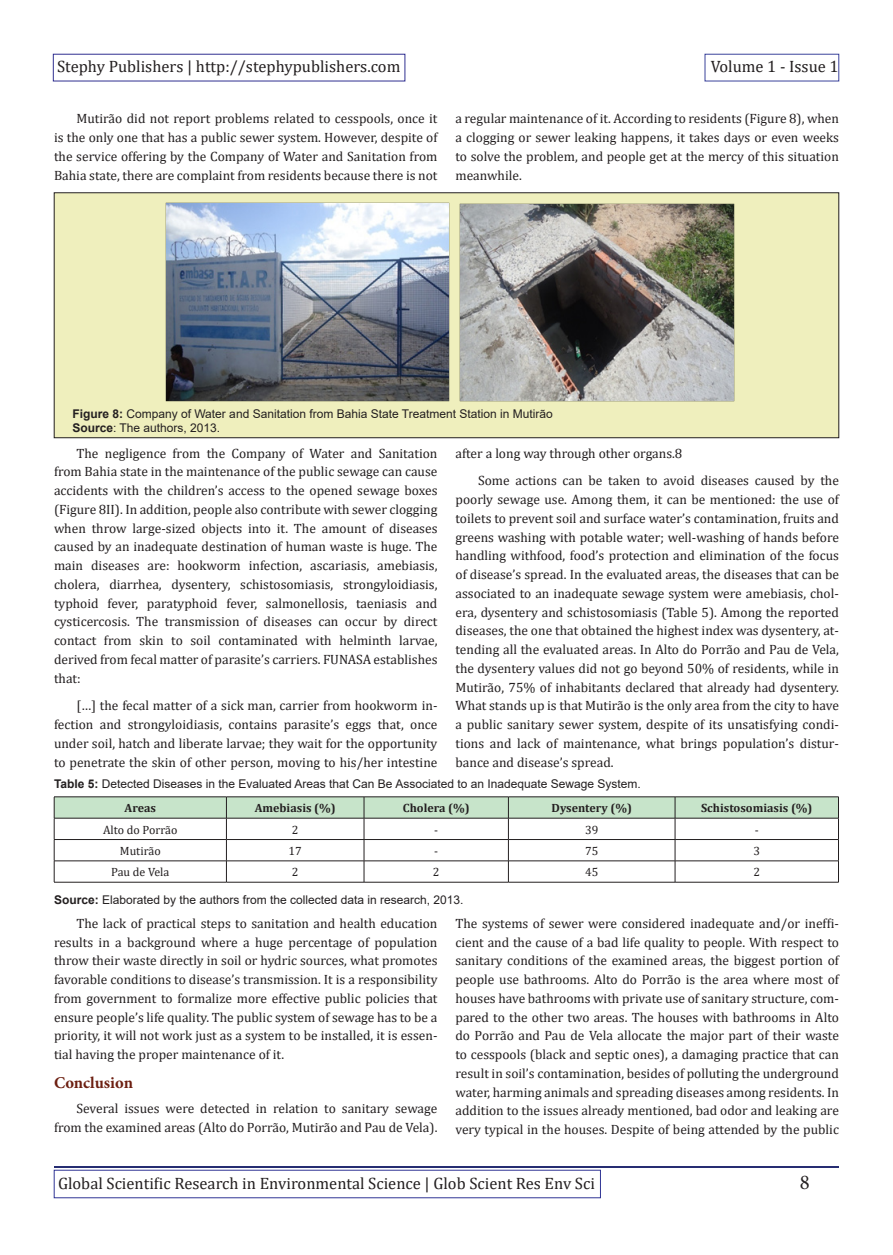
<style>
.page{position:relative;width:893px;height:1255px;background:#fff}
.page>*{position:absolute;margin:0;border:0;box-sizing:border-box;transform-origin:0 0}
.t1{font:21px "Minion Pro";color:#231f20}
.t2{font:16.5px "Cambria";color:#231f20}
.t3{font:700 16.5px "Minion Pro";color:#6c1f11}
.t4{font:13.5px/18.8px "Cambria";color:#231f20;text-align:justify}
.t5{font:12px "Arial";color:#231f20}
.t6{font:700 12px "Cambria";color:#231f20}
.t7{font:12px "Cambria";color:#231f20}
.s1{font-weight:700}
</style>
<div class="page">
<div style="left:53px;top:54px;width:352px;height:27px;border:1px solid #302f90"></div>
<div style="left:705px;top:54px;width:134px;height:27px;border:1px solid #3b439b"></div>
<hr style="left:54px;top:1165px;width:785px;height:2px;background:#262d72">
<div style="left:54px;top:1169px;width:547px;height:28px;border:1px solid #303595"></div>
<div style="left:54px;top:193px;width:785px;height:245px;background:#efefbd"></div>
<div style="left:54px;top:192px;width:785px;height:246px;border:1px solid #231f20"></div>
<img style="left:165px;top:202px;width:284px;height:199px">
<img style="left:459px;top:203px;width:276px;height:198px">
<svg style="left:54px;top:796px;width:785px;height:85px"></svg>
<hr style="left:54px;top:881px;width:172px;height:1px;background:#231f20">
<hr style="left:226px;top:881px;width:138px;height:1px;background:#231f20">
<hr style="left:364px;top:881px;width:144px;height:1px;background:#231f20">
<hr style="left:508px;top:881px;width:167px;height:1px;background:#231f20">
<hr style="left:675px;top:881px;width:164px;height:1px;background:#231f20">
<p class="t2" style="left:57px;top:56px;width:345px">Stephy Publishers | http://stephypublishers.com</p>
<p class="t2" style="left:711px;top:56px;width:129px">Volume 1 - Issue 1</p>
<p class="t4" style="left:54px;top:109px;width:385px;text-indent:22px">Mutirão did not report problems related to cesspools, once it is the only one that has a public sewer system. However, despite of the service offering by the Company of Water and Sanitation from Bahia state, there are complaint from residents because there is not</p>
<p class="t4" style="left:455px;top:109px;width:385px">a regular maintenance of it. According to residents (Figure 8), when a clogging or sewer leaking happens, it takes days or even weeks to solve the problem, and people get at the mercy of this situation meanwhile.</p>
<p class="t5" style="left:72px;top:405px;width:482px"><span class="s1">Figure 8:</span> Company of Water and Sanitation from Bahia State Treatment Station in Mutirão</p>
<p class="t5" style="left:72px;top:420px;width:149px"><span class="s1">Source</span>: The authors, 2013.</p>
<p class="t4" style="left:54px;top:443px;width:385px;text-indent:22px">The negligence from the Company of Water and Sanitation from Bahia state in the maintenance of the public sewage can cause accidents with the children’s access to the opened sewage boxes (Figure 8II). In addition, people also contribute with sewer clogging when throw large-sized objects into it. The amount of diseases caused by an inadequate destination of human waste is huge. The main diseases are: hookworm infection, ascariasis, amebiasis, cholera, diarrhea, dysentery, schistosomiasis, strongyloidiasis, typhoid fever, paratyphoid fever, salmonellosis, taeniasis and cysticercosis. The transmission of diseases can occur by direct contact from skin to soil contaminated with helminth larvae, derived from fecal matter of parasite’s carriers. FUNASA establishes that:</p>
<p class="t4" style="left:54px;top:696px;width:385px;text-indent:22px">[…] the fecal matter of a sick man, carrier from hookworm in&shy;fection and strongyloidiasis, contains parasite’s eggs that, once under soil, hatch and liberate larvae; they wait for the opportunity to penetrate the skin of other person, moving to his/her intestine</p>
<p class="t4" style="left:455px;top:443px;width:228px">after a long way through other organs.8</p>
<p class="t4" style="left:455px;top:471px;width:385px;text-indent:22px">Some actions can be taken to avoid diseases caused by the poorly sewage use. Among them, it can be mentioned: the use of toilets to prevent soil and surface water’s contamination, fruits and greens washing with potable water; well-washing of hands before handling withfood, food’s protection and elimination of the focus of disease’s spread. In the evaluated areas, the diseases that can be associated to an inadequate sewage system were amebiasis, chol&shy;era, dysentery and schistosomiasis (Table 5). Among the reported diseases, the one that obtained the highest index was dysentery, at&shy;tending all the evaluated areas. In Alto do Porrão and Pau de Vela, the dysentery values did not go beyond 50% of residents, while in Mutirão, 75% of inhabitants declared that already had dysentery.<br>What stands up is that Mutirão is the only area from the city to have a public sanitary sewer system, despite of its unsatisfying condi&shy;tions and lack of maintenance, what brings population’s distur&shy;bance and disease’s spread.</p>
<p class="t5" style="left:54px;top:775px;width:588px"><span class="s1">Table 5:</span> Detected Diseases in the Evaluated Areas that Can Be Associated to an Inadequate Sewage System.</p>
<p class="t6" style="left:125px;top:799px;width:33px">Areas</p>
<p class="t6" style="left:255px;top:799px;width:83px">Amebiasis (%)</p>
<p class="t6" style="left:403px;top:799px;width:68px">Cholera (%)</p>
<p class="t6" style="left:551px;top:799px;width:82px">Dysentery (%)</p>
<p class="t6" style="left:701px;top:799px;width:113px">Schistosomiasis (%)</p>
<p class="t7" style="left:103px;top:822px;width:76px">Alto do Porrão</p>
<p class="t7" style="left:292px;top:822px;width:8px">2</p>
<p class="t7" style="left:434px;top:822px;width:5px">-</p>
<p class="t7" style="left:585px;top:822px;width:15px">39</p>
<p class="t7" style="left:755px;top:822px;width:5px">-</p>
<p class="t7" style="left:120px;top:843px;width:42px">Mutirão</p>
<p class="t7" style="left:289px;top:843px;width:15px">17</p>
<p class="t7" style="left:434px;top:843px;width:5px">-</p>
<p class="t7" style="left:585px;top:843px;width:15px">75</p>
<p class="t7" style="left:753px;top:843px;width:8px">3</p>
<p class="t7" style="left:111px;top:865px;width:60px">Pau de Vela</p>
<p class="t7" style="left:292px;top:865px;width:8px">2</p>
<p class="t7" style="left:433px;top:865px;width:8px">2</p>
<p class="t7" style="left:585px;top:865px;width:15px">45</p>
<p class="t7" style="left:753px;top:865px;width:8px">2</p>
<p class="t5" style="left:54px;top:891px;width:411px"><span class="s1">Source:</span> Elaborated by the authors from the collected data in research, 2013.</p>
<p class="t4" style="left:54px;top:913px;width:385px;text-indent:22px">The lack of practical steps to sanitation and health education results in a background where a huge percentage of population throw their waste directly in soil or hydric sources, what promotes favorable conditions to disease’s transmission. It is a responsibility from government to formalize more effective public policies that ensure people’s life quality. The public system of sewage has to be a priority, it will not work just as a system to be installed, it is essen&shy;tial having the proper maintenance of it.</p>
<p class="t3" style="left:54px;top:1071px;width:81px">Conclusion</p>
<p class="t4" style="left:54px;top:1099px;width:385px;text-align:right">Several issues were detected in relation to sanitary sewage from the examined areas (Alto do Porrão, Mutirão and Pau de Vela).</p>
<p class="t4" style="left:455px;top:913px;width:385px">The systems of sewer were considered inadequate and/or ineffi&shy;cient and the cause of a bad life quality to people. With respect to sanitary conditions of the examined areas, the biggest portion of people use bathrooms. Alto do Porrão is the area where most of houses have bathrooms with private use of sanitary structure, com&shy;pared to the other two areas. The houses with bathrooms in Alto do Porrão and Pau de Vela allocate the major part of their waste to cesspools (black and septic ones), a damaging practice that can result in soil’s contamination, besides of polluting the underground water, harming animals and spreading diseases among residents. In addition to the issues already mentioned, bad odor and leaking are very typical in the houses. Despite of being attended by the public</p>
<p class="t2" style="left:58px;top:1173px;width:538px">Global Scientific Research in Environmental Science | Glob Scient Res Env Sci</p>
<p class="t1" style="left:800px;top:1168px;width:11px">8</p>
</div>
